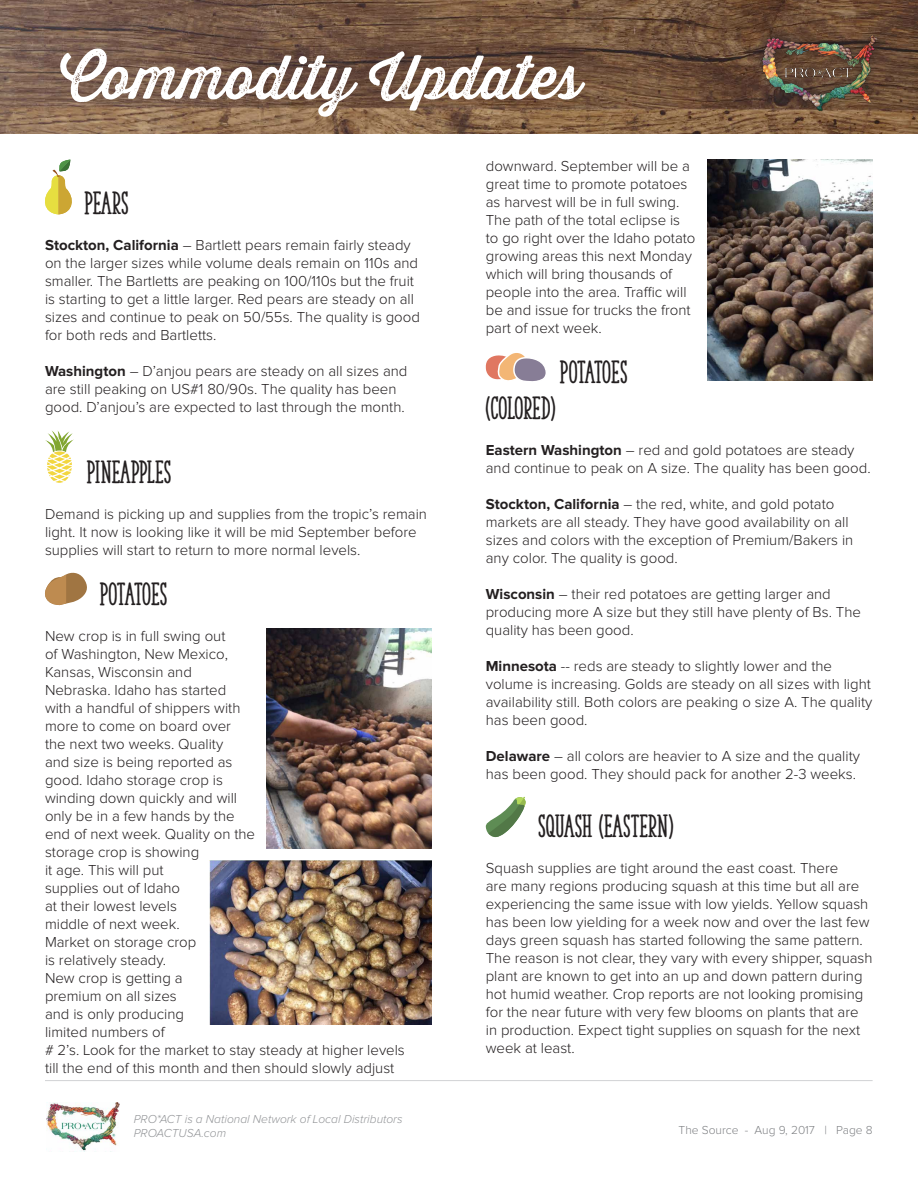
<style>
.page{position:relative;width:918px;height:1188px;background:#fff}
.page>*{position:absolute;margin:0;border:0;box-sizing:border-box;transform-origin:0 0}
.t1{font:60px "Thirsty Rough Reg One";color:#fff}
.t2{font:30px "The Serif Hand Extrablack";color:#231f20}
.t3{font:30px "The Serif Hand Extrablack";letter-spacing:-.02em;color:#231f20}
.t4{font:700 27px "Proxima Nova";color:#fff}
.t5{font:300 15px/18px "Proxima Nova";color:#231f20}
.t6{font:italic 300 12px/14.4px "Proxima Nova";color:#939598}
.t7{font:300 12px "Proxima Nova";color:#808285}
.s1{font-weight:700}
</style>
<div class="page">
<img style="left:46px;top:1102px;width:74px;height:49px">
<hr style="left:45px;top:1080px;width:828px;height:1px;background:#d1d2d4">
<img style="left:0;top:0;width:918px;height:134px">
<div style="left:752px;top:25px;width:133px;height:94px;background:#231f20;opacity:.6"></div>
<img style="left:761px;top:36px;width:115px;height:76px">
<svg style="left:45px;top:159px;width:27px;height:55px"></svg>
<svg style="left:45px;top:430px;width:29px;height:53px"></svg>
<svg style="left:45px;top:572px;width:42px;height:33px"></svg>
<svg style="left:485px;top:353px;width:61px;height:29px"></svg>
<svg style="left:485px;top:797px;width:41px;height:41px"></svg>
<img style="left:210px;top:861px;width:222px;height:163px">
<img style="left:707px;top:160px;width:166px;height:220px">
<img style="left:266px;top:628px;width:166px;height:221px">
<h1 class="t1" style="left:60px;top:33px;width:523px">Commodity Updates</h1>
<h3 class="t4" style="left:223px;top:80px;width:146px">Aug 9, 2017</h3>
<h2 class="t2" style="left:85px;top:185px;width:46px">PEARS</h2>
<p class="t5" style="left:45px;top:237px;width:377px"><span class="s1">Stockton, California</span> – Bartlett pears remain fairly steady on the larger sizes while volume deals remain on 110s and smaller. The Bartletts are peaking on 100/110s but the fruit is starting to get a little larger. Red pears are steady on all sizes and continue to peak on 50/55s. The quality is good for both reds and Bartletts.</p>
<p class="t5" style="left:45px;top:363px;width:364px"><span class="s1">Washington</span> – D’anjou pears are steady on all sizes and are still peaking on US#1 80/90s. The quality has been good. D’anjou’s are expected to last through the month.</p>
<h2 class="t2" style="left:87px;top:454px;width:86px">PINEAPPLES</h2>
<p class="t5" style="left:45px;top:505px;width:384px">Demand is picking up and supplies from the tropic’s remain light. It now is looking like it will be mid September before supplies will start to return to more normal levels.</p>
<h2 class="t3" style="left:100px;top:576px;width:69px">POTATOES</h2>
<p class="t5" style="left:45px;top:628px;width:361px">New crop is in full swing out<br>of Washington, New Mexico,<br>Kansas, Wisconsin and<br>Nebraska. Idaho has started<br>with a handful of shippers with<br>more to come on board over<br>the next two weeks. Quality<br>and size is being reported as<br>good. Idaho storage crop is<br>winding down quickly and will<br>only be in a few hands by the<br>end of next week. Quality on the<br>storage crop is showing<br>it age. This will put<br>supplies out of Idaho<br>at their lowest levels<br>middle of next week.<br>Market on storage crop<br>is relatively steady.<br>New crop is getting a<br>premium on all sizes<br>and is only producing<br>limited numbers of<br># 2’s. Look for the market to stay steady at higher levels till the end of this month and then should slowly adjust</p>
<p class="t6" style="left:134px;top:1112px;width:270px">PRO*ACT is a National Network of Local Distributors<br>PROACTUSA.com</p>
<p class="t5" style="left:486px;top:158px;width:211px">downward. September will be a great time to promote potatoes as harvest will be in full swing.<br>The path of the total eclipse is to go right over the Idaho potato growing areas this next Monday which will bring thousands of people into the area. Traffic will be and issue for trucks the front part of next week.</p>
<h2 class="t3" style="left:560px;top:353px;width:69px">POTATOES</h2>
<h2 class="t2" style="left:486px;top:389px;width:71px">(COLORED)</h2>
<p class="t5" style="left:486px;top:441px;width:386px"><span class="s1">Eastern Washington</span> – red and gold potatoes are steady and continue to peak on A size. The quality has been good.</p>
<p class="t5" style="left:486px;top:495px;width:369px"><span class="s1">Stockton, California</span> – the red, white, and gold potato markets are all steady. They have good availability on all sizes and colors with the exception of Premium/Bakers in any color. The quality is good.</p>
<p class="t5" style="left:486px;top:585px;width:377px"><span class="s1">Wisconsin</span> – their red potatoes are getting larger and producing more A size but they still have plenty of Bs. The quality has been good.</p>
<p class="t5" style="left:486px;top:657px;width:388px"><span class="s1">Minnesota</span> -- reds are steady to slightly lower and the volume is increasing. Golds are steady on all sizes with light availability still. Both colors are peaking o size A. The quality has been good.</p>
<p class="t5" style="left:486px;top:747px;width:376px"><span class="s1">Delaware</span> – all colors are heavier to A size and the quality has been good. They should pack for another 2-3 weeks.</p>
<h2 class="t2" style="left:538px;top:808px;width:137px">SQUASH (EASTERN)</h2>
<p class="t5" style="left:486px;top:860px;width:388px">Squash supplies are tight around the east coast. There<br>are many regions producing squash at this time but all are experiencing the same issue with low yields. Yellow squash has been low yielding for a week now and over the last few days green squash has started following the same pattern.<br>The reason is not clear, they vary with every shipper, squash plant are known to get into an up and down pattern during hot humid weather. Crop reports are not looking promising for the near future with very few blooms on plants that are in production. Expect tight supplies on squash for the next week at least.</p>
<p class="t7" style="left:679px;top:1124px;width:196px">The Source - Aug 9, 2017 | Page 8</p>
</div>
